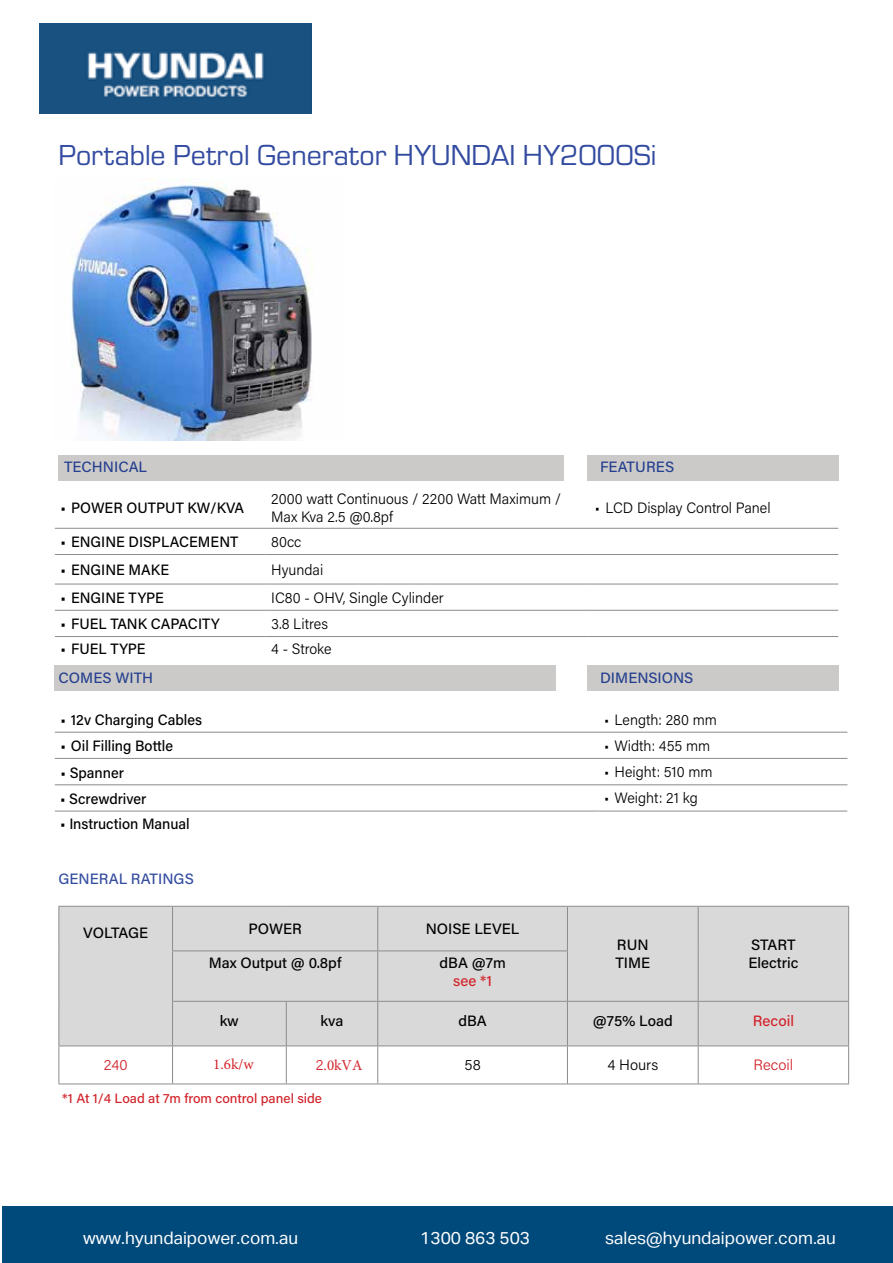
<style>
.page{position:relative;width:893px;height:1263px;background:#fff}
.page>*{position:absolute;margin:0;border:0;box-sizing:border-box;transform-origin:0 0}
.t1{font:30px "Eurostile";color:#334ba0}
.t2{font:17.25px "Aktiv Grotesk";color:#fff}
.t3{font:500 15px/18px "Acumin Pro";color:#000}
.t4{font:300 15px/18px "Acumin Pro";color:#000}
.t5{font:500 15px "Acumin Pro";color:#25408f}
.t6{font:500 15px "Acumin Pro";color:#344e9f}
.t7{font:15px "Minion Pro";color:#d2232a}
.t8{font:500 15px "Acumin Pro";letter-spacing:.005em;color:#d2232a}
.t9{font:300 15px "Acumin Pro";letter-spacing:.005em;color:#d2232a}
.t10{font:500 13.5px "Acumin Pro";color:#d2232a}
.s1{font-family:"Acumin Pro";font-weight:300}
</style>
<div class="page">
<img style="left:71px;top:178px;width:242px;height:263px">
<img style="left:39px;top:24px;width:273px;height:90px">
<div style="left:58px;top:455px;width:506px;height:26px;background:#cccac9"></div>
<hr style="left:55px;top:528px;width:210px;height:1px;background:#8c8c8c">
<hr style="left:265px;top:528px;width:324px;height:1px;background:#8c8c8c">
<hr style="left:589px;top:528px;width:249px;height:1px;background:#8c8c8c">
<hr style="left:55px;top:554px;width:210px;height:1px;background:#8c8c8c">
<hr style="left:265px;top:554px;width:324px;height:1px;background:#8c8c8c">
<hr style="left:589px;top:554px;width:249px;height:1px;background:#8c8c8c">
<hr style="left:55px;top:584px;width:210px;height:1px;background:#8c8c8c">
<hr style="left:265px;top:584px;width:324px;height:1px;background:#8c8c8c">
<hr style="left:589px;top:584px;width:249px;height:1px;background:#8c8c8c">
<hr style="left:55px;top:610px;width:210px;height:1px;background:#8c8c8c">
<hr style="left:265px;top:610px;width:324px;height:1px;background:#8c8c8c">
<hr style="left:589px;top:610px;width:249px;height:1px;background:#8c8c8c">
<hr style="left:55px;top:636px;width:210px;height:1px;background:#8c8c8c">
<hr style="left:265px;top:636px;width:324px;height:1px;background:#8c8c8c">
<hr style="left:589px;top:636px;width:249px;height:1px;background:#8c8c8c">
<div style="left:587px;top:455px;width:252px;height:25px;background:#cccac9"></div>
<div style="left:54px;top:666px;width:501px;height:25px;background:#cccac9"></div>
<hr style="left:55px;top:732px;width:543px;height:1px;background:#8c8c8c">
<hr style="left:598px;top:732px;width:249px;height:1px;background:#8c8c8c">
<hr style="left:55px;top:758px;width:543px;height:1px;background:#8c8c8c">
<hr style="left:598px;top:758px;width:249px;height:1px;background:#8c8c8c">
<hr style="left:55px;top:784px;width:543px;height:1px;background:#8c8c8c">
<hr style="left:598px;top:784px;width:249px;height:1px;background:#8c8c8c">
<hr style="left:55px;top:811px;width:543px;height:1px;background:#8c8c8c">
<hr style="left:598px;top:811px;width:249px;height:1px;background:#8c8c8c">
<div style="left:587px;top:666px;width:252px;height:25px;background:#cccac9"></div>
<div style="left:59px;top:907px;width:789px;height:138px;background:#d9d9d9"></div>
<hr style="left:58px;top:906px;width:115px;height:1px;background:#8c8c8c">
<hr style="left:58px;top:907px;width:1px;height:44px;background:#8c8c8c">
<hr style="left:173px;top:906px;width:113px;height:1px;background:#8c8c8c">
<hr style="left:172px;top:907px;width:1px;height:43px;background:#8c8c8c">
<hr style="left:286px;top:906px;width:92px;height:1px;background:#8c8c8c">
<hr style="left:378px;top:906px;width:189px;height:1px;background:#8c8c8c">
<hr style="left:377px;top:907px;width:1px;height:43px;background:#8c8c8c">
<hr style="left:567px;top:906px;width:131px;height:1px;background:#8c8c8c">
<hr style="left:567px;top:907px;width:1px;height:43px;background:#8c8c8c">
<hr style="left:698px;top:906px;width:151px;height:1px;background:#8c8c8c">
<hr style="left:698px;top:907px;width:1px;height:44px;background:#8c8c8c">
<hr style="left:848px;top:907px;width:1px;height:44px;background:#8c8c8c">
<hr style="left:58px;top:951px;width:1px;height:50px;background:#8c8c8c">
<hr style="left:172px;top:950px;width:114px;height:1px;background:#8c8c8c">
<hr style="left:172px;top:951px;width:1px;height:50px;background:#8c8c8c">
<hr style="left:286px;top:950px;width:92px;height:1px;background:#8c8c8c">
<hr style="left:378px;top:950px;width:190px;height:1px;background:#8c8c8c">
<hr style="left:377px;top:951px;width:1px;height:50px;background:#8c8c8c">
<hr style="left:567px;top:951px;width:1px;height:50px;background:#8c8c8c">
<hr style="left:698px;top:951px;width:1px;height:50px;background:#8c8c8c">
<hr style="left:848px;top:951px;width:1px;height:50px;background:#8c8c8c">
<hr style="left:58px;top:1001px;width:1px;height:44px;background:#8c8c8c">
<hr style="left:172px;top:1001px;width:114px;height:1px;background:#8c8c8c">
<hr style="left:172px;top:1002px;width:1px;height:43px;background:#8c8c8c">
<hr style="left:286px;top:1001px;width:92px;height:1px;background:#8c8c8c">
<hr style="left:286px;top:1002px;width:1px;height:43px;background:#8c8c8c">
<hr style="left:378px;top:1001px;width:189px;height:1px;background:#8c8c8c">
<hr style="left:377px;top:1002px;width:1px;height:43px;background:#8c8c8c">
<hr style="left:567px;top:1001px;width:131px;height:1px;background:#8c8c8c">
<hr style="left:567px;top:1002px;width:1px;height:43px;background:#8c8c8c">
<hr style="left:698px;top:1001px;width:151px;height:1px;background:#8c8c8c">
<hr style="left:698px;top:1002px;width:1px;height:43px;background:#8c8c8c">
<hr style="left:848px;top:1002px;width:1px;height:43px;background:#8c8c8c">
<hr style="left:58px;top:1045px;width:115px;height:1px;background:#8c8c8c">
<hr style="left:58px;top:1046px;width:1px;height:37px;background:#8c8c8c">
<hr style="left:173px;top:1045px;width:113px;height:1px;background:#8c8c8c">
<hr style="left:172px;top:1046px;width:1px;height:37px;background:#8c8c8c">
<hr style="left:286px;top:1045px;width:92px;height:1px;background:#8c8c8c">
<hr style="left:286px;top:1046px;width:1px;height:37px;background:#8c8c8c">
<hr style="left:378px;top:1045px;width:189px;height:1px;background:#8c8c8c">
<hr style="left:377px;top:1046px;width:1px;height:37px;background:#8c8c8c">
<hr style="left:567px;top:1045px;width:131px;height:1px;background:#8c8c8c">
<hr style="left:567px;top:1046px;width:1px;height:37px;background:#8c8c8c">
<hr style="left:698px;top:1045px;width:151px;height:1px;background:#8c8c8c">
<hr style="left:698px;top:1046px;width:1px;height:37px;background:#8c8c8c">
<hr style="left:848px;top:1046px;width:1px;height:37px;background:#8c8c8c">
<hr style="left:58px;top:1083px;width:115px;height:1px;background:#8c8c8c">
<hr style="left:173px;top:1083px;width:113px;height:1px;background:#8c8c8c">
<hr style="left:286px;top:1083px;width:92px;height:1px;background:#8c8c8c">
<hr style="left:378px;top:1083px;width:189px;height:1px;background:#8c8c8c">
<hr style="left:567px;top:1083px;width:131px;height:1px;background:#8c8c8c">
<hr style="left:698px;top:1083px;width:151px;height:1px;background:#8c8c8c">
<div style="left:2px;top:1207px;width:891px;height:56px;background:#00497b"></div>
<h1 class="t1" style="left:58px;top:135px;width:600px">Portable Petrol Generator HYUNDAI HY2000Si</h1>
<p class="t5" style="left:64px;top:457px;width:85px">TECHNICAL</p>
<p class="t3" style="left:60px;top:498px;width:185px">• POWER OUTPUT KW/KVA</p>
<p class="t4" style="left:271px;top:489px;width:292px">2000 watt Continuous / 2200 Watt Maximum /<br>Max Kva 2.5 @0.8pf</p>
<p class="t4" style="left:595px;top:498px;width:177px">• LCD Display Control Panel</p>
<p class="t3" style="left:61px;top:532px;width:179px">• ENGINE DISPLACEMENT</p>
<p class="t4" style="left:271px;top:532px;width:32px">80cc</p>
<p class="t3" style="left:61px;top:560px;width:110px">• ENGINE MAKE</p>
<p class="t4" style="left:271px;top:560px;width:53px">Hyundai</p>
<p class="t3" style="left:61px;top:588px;width:105px">• ENGINE TYPE</p>
<p class="t4" style="left:271px;top:588px;width:174px">IC80 - OHV, Single Cylinder</p>
<p class="t3" style="left:61px;top:614px;width:161px">• FUEL TANK CAPACITY</p>
<p class="t4" style="left:271px;top:614px;width:58px">3.8 Litres</p>
<p class="t3" style="left:61px;top:639px;width:87px">• FUEL TYPE</p>
<p class="t4" style="left:271px;top:639px;width:62px">4 - Stroke</p>
<p class="t5" style="left:600px;top:457px;width:76px">FEATURES</p>
<p class="t5" style="left:58px;top:667px;width:96px">COMES WITH</p>
<p class="t3" style="left:60px;top:710px;width:143px">• 12v Charging Cables</p>
<p class="t3" style="left:61px;top:763px;width:65px">• Spanner</p>
<p class="t3" style="left:60px;top:736px;width:114px">• Oil Filling Bottle</p>
<p class="t3" style="left:60px;top:789px;width:88px">• Screwdriver</p>
<p class="t3" style="left:60px;top:814px;width:131px">• Instruction Manual</p>
<p class="t6" style="left:58px;top:869px;width:137px">GENERAL RATINGS</p>
<p class="t5" style="left:600px;top:667px;width:95px">DIMENSIONS</p>
<p class="t4" style="left:604px;top:710px;width:114px">• Length: 280 mm</p>
<p class="t4" style="left:604px;top:736px;width:108px">• Width: 455 mm</p>
<p class="t4" style="left:604px;top:762px;width:110px">• Height: 510 mm</p>
<p class="t4" style="left:604px;top:789px;width:95px">• Weight: 21 kg</p>
<p class="t3" style="left:83px;top:923px;width:66px">VOLTAGE</p>
<p class="t3" style="left:248px;top:919px;width:55px">POWER</p>
<p class="t3" style="left:426px;top:919px;width:95px">NOISE LEVEL</p>
<p class="t3" style="left:615px;top:935px;width:36px">RUN<br>TIME</p>
<p class="t3" style="left:751px;top:935px;width:46px">START</p>
<p class="t3" style="left:209px;top:953px;width:134px">Max Output @ 0.8pf</p>
<p class="t3" style="left:439px;top:953px;width:68px">dBA @7m</p>
<p class="t3" style="left:748px;top:953px;width:51px">Electric</p>
<p class="t8" style="left:453px;top:970px;width:40px">see *1</p>
<p class="t3" style="left:220px;top:1011px;width:20px">kw</p>
<p class="t3" style="left:321px;top:1011px;width:24px">kva</p>
<p class="t3" style="left:458px;top:1011px;width:30px">dBA</p>
<p class="t3" style="left:593px;top:1011px;width:81px">@75% Load</p>
<p class="t8" style="left:753px;top:1010px;width:43px">Recoil</p>
<p class="t9" style="left:104px;top:1055px;width:25px">240</p>
<p class="t7" style="left:213px;top:1054px;width:42px">1.6k/w</p>
<p class="t7" style="left:316px;top:1055px;width:48px"><span class="s1">2</span>.0kVA</p>
<p class="t4" style="left:464px;top:1056px;width:18px">58</p>
<p class="t4" style="left:607px;top:1056px;width:52px">4 Hours</p>
<p class="t9" style="left:754px;top:1055px;width:41px">Recoil</p>
<p class="t10" style="left:62px;top:1089px;width:261px">*1 At 1/4 Load at 7m from control panel side</p>
<p class="t2" style="left:83px;top:1228px;width:216px">www.hyundaipower.com.au</p>
<p class="t2" style="left:420px;top:1228px;width:111px">1300 863 503</p>
<p class="t2" style="left:605px;top:1228px;width:232px">sales@hyundaipower.com.au</p>
</div>
